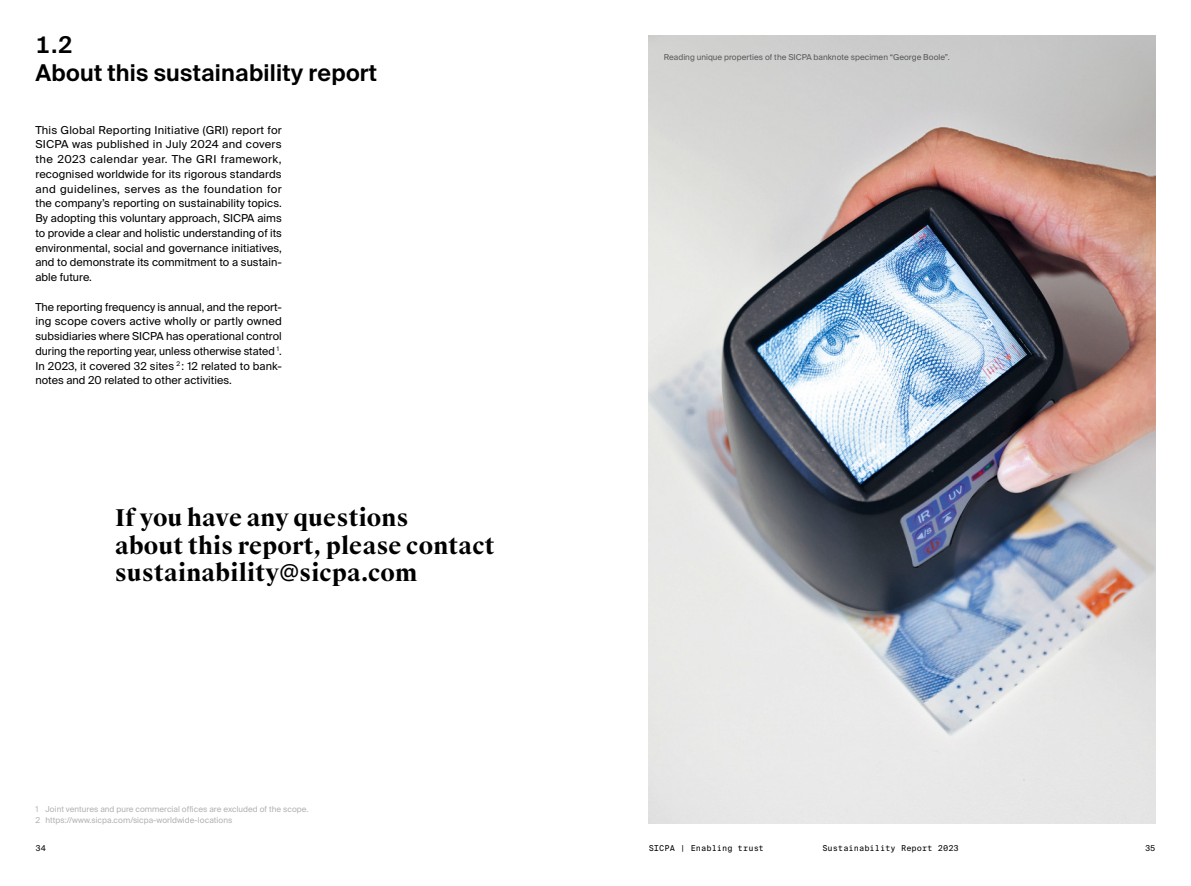
<style>
.page{position:relative;width:1191px;height:886px;background:#fff}
.page>*{position:absolute;margin:0;border:0;box-sizing:border-box;transform-origin:0 0}
.t1{font:700 23.12px/27.5px "Suisse Works";letter-spacing:.01em;color:#000}
.t2{font:600 23.12px/27.5px "Suisse Intl";letter-spacing:.01em;color:#000}
.t3{font:11px/14.8px "Suisse Intl";letter-spacing:.005em;color:#000;text-align:justify}
.t4{font:8.12px/11.2px "Suisse Intl";letter-spacing:.005em;color:#b3b2b2}
.t5{font:8.12px "Suisse Intl";letter-spacing:.005em;color:#706f6f}
.t6{font:8.12px "Suisse Intl Mono";color:#000}
</style>
<div class="page">
<img style="left:648px;top:35px;width:507px;height:788px">
<h1 class="t2" style="left:35px;top:32px;width:343px">1.2<br>About this sustainability report</h1>
<p class="t3" style="left:35px;top:122px;width:248px">This Global Reporting Initiative (GRI) report for SICPA was published in July 2024 and covers the 2023 calendar year. The GRI framework, recognised worldwide for its rigorous standards and guidelines, serves as the foundation for the company’s reporting on sustainability topics.<br>By adopting this voluntary approach, SICPA aims to provide a clear and holistic understanding of its environmental, social and governance initiatives, and to demonstrate its commitment to a sustain&shy;able future.</p>
<p class="t3" style="left:35px;top:299px;width:248px">The reporting frequency is annual, and the report&shy;ing scope covers active wholly or partly owned subsidiaries where SICPA has operational control during the reporting year, unless otherwise stated <sup>1</sup>.<br>In 2023, it covered 32 sites <sup>2</sup> : 12 related to bank&shy;notes and 20 related to other activities.</p>
<h1 class="t1" style="left:115px;top:504px;width:381px">If you have any questions<br>about this report, please contact sustainability@sicpa.com</h1>
<p class="t4" style="left:35px;top:804px;width:274px">1 Joint ventures and pure commercial offices are excluded of the scope.<br>2 https://www.sicpa.com/sicpa-worldwide-locations</p>
<p class="t5" style="left:663px;top:52px;width:288px">Reading unique properties of the SICPA banknote specimen “George Boole”.</p>
<p class="t6" style="left:35px;top:843px;width:12px">34</p>
<p class="t6" style="left:648px;top:843px;width:117px">SICPA | Enabling trust</p>
<p class="t6" style="left:822px;top:843px;width:138px">Sustainability Report 2023</p>
<p class="t6" style="left:1145px;top:843px;width:12px">35</p>
</div>
